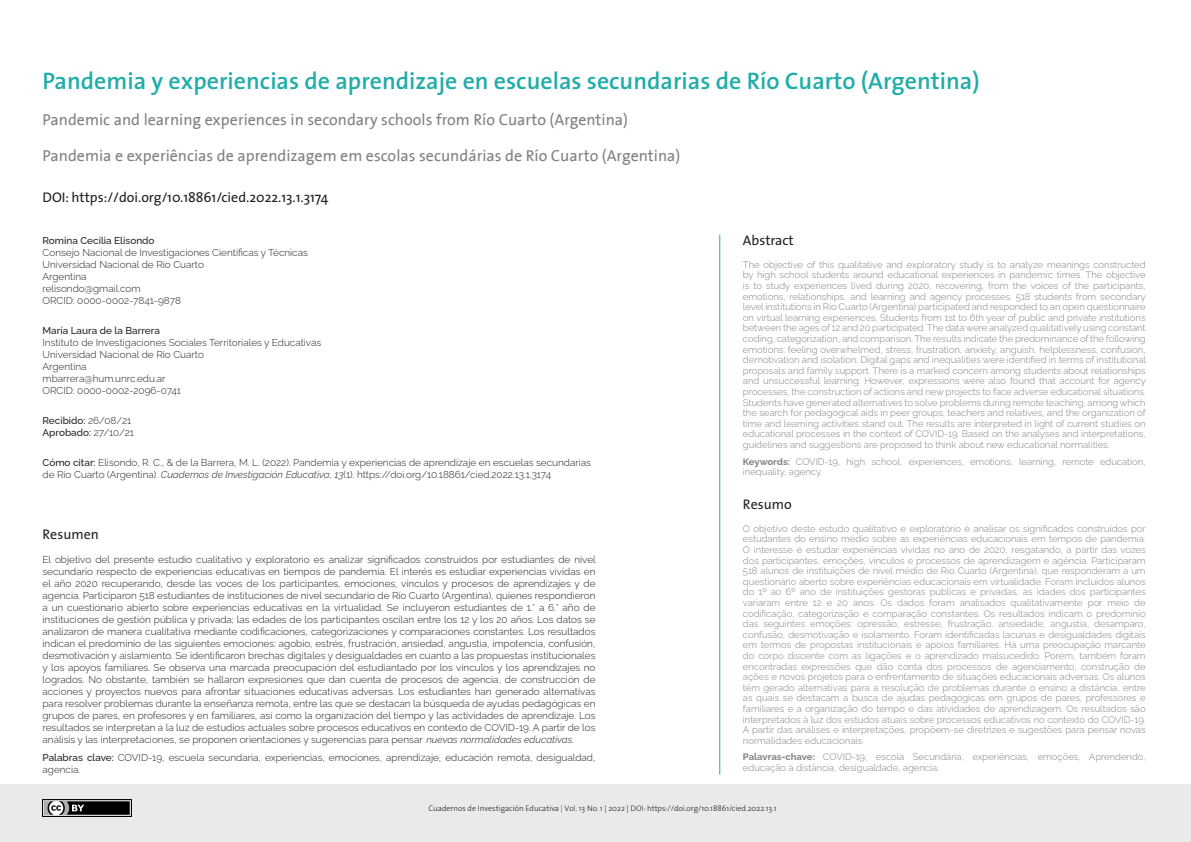
<style>
.page{position:relative;width:1191px;height:842px;background:#fff}
.page>*{position:absolute;margin:0;border:0;box-sizing:border-box;transform-origin:0 0}
.Título{font:600 24px "The Sans";color:#21ada8}
.Título-ingl_port{font:16px "The Sans B5 Plain";color:#808285}
.t1{font:14px "The Sans";color:#231f20}
.t2{font:300 10px/12px "Raleway";color:#231f20}
.t3{font:500 10px/12px "Raleway";color:#231f20}
.t4{font:300 9.5px/10.6px "Raleway";color:#808285;text-align:justify}
.t5{font:300 8px "The Sans";color:#231f20}
.s1{font-weight:500}
.s2{font-weight:300}
.s3{font-style:italic}
.s4{font-weight:700}
</style>
<div class="page">
<div style="left:0;top:784px;width:1191px;height:58px;background:#e9eaeb"></div>
<hr style="left:719px;top:235px;width:1px;height:540px;background:#21ada8">
<img style="left:43px;top:799px;width:88px;height:17px">
<p class="Título" style="left:43px;top:61px;width:938px">Pandemia y experiencias de aprendizaje en escuelas secundarias de Río Cuarto (Argentina)</p>
<p class="Título-ingl_port" style="left:43px;top:111px;width:587px">Pandemic and learning experiences in secondary schools from Río Cuarto (Argentina)</p>
<p class="Título-ingl_port" style="left:43px;top:147px;width:639px">Pandemia e experiências de aprendizagem em escolas secundárias de Río Cuarto (Argentina)</p>
<p class="t1" style="left:43px;top:185px;width:287px">DOI: https://doi.org/10.18861/cied.2022.13.1.3174</p>
<p class="t2" style="left:43px;top:234px;width:267px"><span class="s1">Romina Cecilia Elisondo<br></span>Consejo Nacional de Investigaciones Científicas y Técnicas<br>Universidad Nacional de Río Cuarto<br>Argentina<br>relisondo@gmail.com<br>ORCID: 0000-0002-7841-9878</p>
<p class="t2" style="left:43px;top:324px;width:280px"><span class="s1">María Laura de la Barrera<br></span>Instituto de Investigaciones Sociales Territoriales y Educativas<br>Universidad Nacional de Río Cuarto<br>Argentina<br>mbarrera@hum.unrc.edu.ar<br>ORCID: 0000-0002-2096-0741</p>
<p class="t3" style="left:43px;top:414px;width:93px">Recibido: <span class="s2">26/08/21<br></span>Aprobado: <span class="s2">27/10/21</span></p>
<p class="t2" style="left:43px;top:456px;width:550px"><span class="s1">Cómo citar:</span> Elisondo, R. C., &amp; de la Barrera, M. L. (2022). Pandemia y experiencias de aprendizaje en escuelas secundarias de Río Cuarto (Argentina). <span class="s3">Cuadernos de Investigación Educativa</span>, <span class="s3">13</span>(1). https://doi.org/10.18861/cied.2022.13.1.3174</p>
<p class="t1" style="left:743px;top:229px;width:52px">Abstract</p>
<p class="t4" style="left:743px;top:258px;width:404px">The objective of this qualitative and exploratory study is to analyze meanings constructed by high school students around educational experiences in pandemic times. The objective is to study experiences lived during 2020, recovering, from the voices of the participants, emotions, relationships, and learning and agency processes. 518 students from secondary level institutions in Río Cuarto (Argentina) participated and responded to an open questionnaire on virtual learning experiences. Students from 1st to 6th year of public and private institutions between the ages of 12 and 20 participated. The data were analyzed qualitatively using constant coding, categorization, and comparison. The results indicate the predominance of the following emotions: feeling overwhelmed, stress, frustration, anxiety, anguish, helplessness, confusion, demotivation and isolation. Digital gaps and inequalities were identified in terms of institutional proposals and family support. There is a marked concern among students about relationships and unsuccessful learning. However, expressions were also found that account for agency processes, the construction of actions and new projects to face adverse educational situations.<br>Students have generated alternatives to solve problems during remote teaching, among which the search for pedagogical aids in peer groups, teachers and relatives, and the organization of time and learning activities stand out. The results are interpreted in light of current studies on educational processes in the context of COVID-19. Based on the analyses and interpretations, guidelines and suggestions are proposed to think about new educational normalities.</p>
<p class="t4" style="left:743px;top:455px;width:404px"><span class="s4">Keywords:</span> COVID-19, high school, experiences, emotions, learning, remote education, inequality, agency.</p>
<p class="t1" style="left:743px;top:493px;width:50px">Resumo</p>
<p class="t4" style="left:743px;top:522px;width:404px">O objetivo deste estudo qualitativo e exploratório é analisar os significados construídos por estudantes do ensino médio sobre as experiências educacionais em tempos de pandemia.<br>O interesse é estudar experiências vividas no ano de 2020, resgatando, a partir das vozes dos participantes, emoções, vínculos e processos de aprendizagem e agência. Participaram 518 alunos de instituições de nível médio de Río Cuarto (Argentina), que responderam a um questionário aberto sobre experiências educacionais em virtualidade. Foram incluídos alunos do 1º ao 6º ano de instituições gestoras públicas e privadas, as idades dos participantes variaram entre 12 e 20 anos. Os dados foram analisados qualitativamente por meio de codificação, categorização e comparação constantes. Os resultados indicam o predomínio das seguintes emoções: opressão, estresse, frustração, ansiedade, angústia, desamparo, confusão, desmotivação e isolamento. Foram identificadas lacunas e desigualdades digitais em termos de propostas institucionais e apoios familiares. Há uma preocupação marcante do corpo discente com as ligações e o aprendizado malsucedido. Porém, também foram encontradas expressões que dão conta dos processos de agenciamento, construção de ações e novos projetos para o enfrentamento de situações educacionais adversas. Os alunos têm gerado alternativas para a resolução de problemas durante o ensino a distância, entre as quais se destacam a busca de ajudas pedagógicas em grupos de pares, professores e familiares e a organização do tempo e das atividades de aprendizagem. Os resultados são interpretados à luz dos estudos atuais sobre processos educativos no contexto do COVID-19.<br>A partir das análises e interpretações, propõem-se diretrizes e sugestões para pensar novas normalidades educacionais.</p>
<p class="t4" style="left:743px;top:751px;width:404px"><span class="s4">Palavras-chave:</span> COVID-19, escola Secundária, experiências, emoções, Aprendendo, educação à distância, desigualdade, agencia.</p>
<p class="t1" style="left:43px;top:522px;width:58px">Resumen</p>
<p class="t2" style="left:43px;top:552px;width:555px;text-align:justify">El objetivo del presente estudio cualitativo y exploratorio es analizar significados construidos por estudiantes de nivel secundario respecto de experiencias educativas en tiempos de pandemia. El interés es estudiar experiencias vividas en el año 2020 recuperando, desde las voces de los participantes, emociones, vínculos y procesos de aprendizajes y de agencia. Participaron 518 estudiantes de instituciones de nivel secundario de Río Cuarto (Argentina), quienes respondieron a un cuestionario abierto sobre experiencias educativas en la virtualidad. Se incluyeron estudiantes de 1.° a 6.° año de instituciones de gestión pública y privada; las edades de los participantes oscilan entre los 12 y los 20 años. Los datos se analizaron de manera cualitativa mediante codificaciones, categorizaciones y comparaciones constantes. Los resultados indican el predominio de las siguientes emociones: agobio, estrés, frustración, ansiedad, angustia, impotencia, confusión, desmotivación y aislamiento. Se identificaron brechas digitales y desigualdades en cuanto a las propuestas institucionales y los apoyos familiares. Se observa una marcada preocupación del estudiantado por los vínculos y los aprendizajes no logrados. No obstante, también se hallaron expresiones que dan cuenta de procesos de agencia, de construcción de acciones y proyectos nuevos para afrontar situaciones educativas adversas. Los estudiantes han generado alternativas para resolver problemas durante la enseñanza remota, entre las que se destacan la búsqueda de ayudas pedagógicas en grupos de pares, en profesores y en familiares, así como la organización del tiempo y las actividades de aprendizaje. Los resultados se interpretan a la luz de estudios actuales sobre procesos educativos en contexto de COVID-19. A partir de los análisis y las interpretaciones, se proponen orientaciones y sugerencias para pensar <span class="s3">nuevas normalidades educativas.</span></p>
<p class="t2" style="left:43px;top:750px;width:554px"><span class="s1">Palabras clave:</span> COVID-19, escuela secundaria, experiencias, emociones, aprendizaje, educación remota, desigualdad, agencia.</p>
<p class="t5" style="left:428px;top:801px;width:349px">Cuadernos de Investigación Educativa | Vol. 13 No. 1 | 2022 | DOI: https://doi.org/10.18861/cied.2022.13.1</p>
</div>
